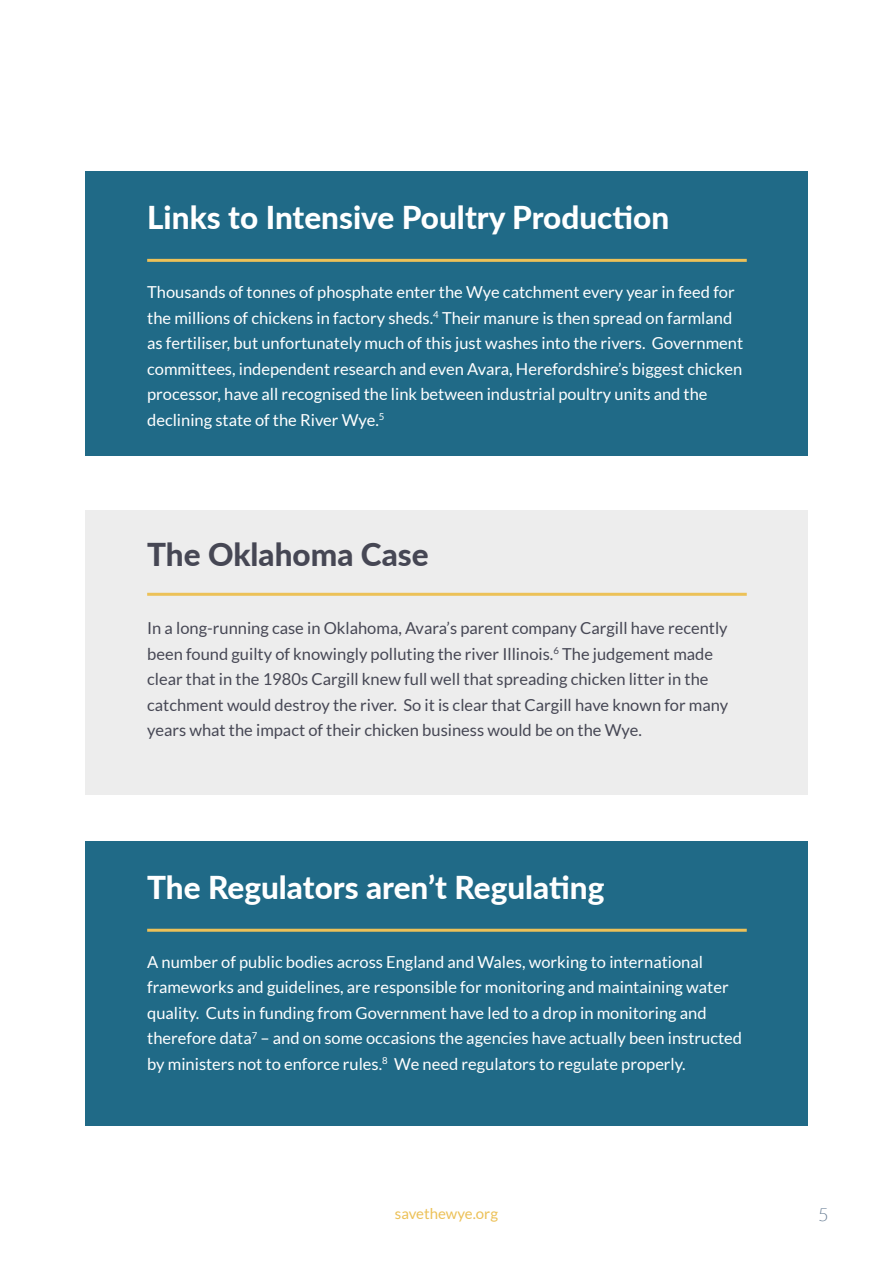
<style>
.page{position:relative;width:893px;height:1263px;background:#fff}
.page>*{position:absolute;margin:0;border:0;box-sizing:border-box;transform-origin:0 0}
.t1{font:800 31.5px "Lato";color:#fff}
.t2{font:800 31.5px "Lato";color:#464754}
.t3{font:300 18px "Lato";color:#677d94}
.t4{font:16.5px/25.5px "Lato";color:#fff}
.t5{font:16.5px/25.5px "Lato";color:#464754}
.t6{font:15px "Lato";color:#ecc158}
</style>
<div class="page">
<div style="left:86px;top:841px;width:722px;height:285px;background:#206a87"></div>
<hr style="left:147px;top:929px;width:600px;height:3px;background:#ecc158">
<div style="left:86px;top:171px;width:722px;height:285px;background:#206a87"></div>
<hr style="left:147px;top:259px;width:600px;height:3px;background:#ecc158">
<div style="left:86px;top:510px;width:722px;height:285px;background:#ededed"></div>
<hr style="left:147px;top:593px;width:600px;height:3px;background:#ecc158">
<h1 class="t1" style="left:147px;top:194px;width:523px">Links to Intensive Poultry Production</h1>
<p class="t4" style="left:147px;top:279px;width:598px">Thousands of tonnes of phosphate enter the Wye catchment every year in feed for the millions of chickens in factory sheds.<sup>4</sup> Their manure is then spread on farmland as fertiliser, but unfortunately much of this just washes into the rivers. Government committees, independent research and even Avara, Herefordshire’s biggest chicken processor, have all recognised the link between industrial poultry units and the declining state of the River Wye.<sup>5</sup></p>
<h1 class="t2" style="left:147px;top:532px;width:283px">The Oklahoma Case</h1>
<p class="t5" style="left:147px;top:615px;width:583px">In a long-running case in Oklahoma, Avara’s parent company Cargill have recently been found guilty of knowingly polluting the river Illinois.<sup>6</sup> The judgement made clear that in the 1980s Cargill knew full well that spreading chicken litter in the catchment would destroy the river. So it is clear that Cargill have known for many years what the impact of their chicken business would be on the Wye.</p>
<h1 class="t1" style="left:147px;top:864px;width:459px">The Regulators aren’t Regulating</h1>
<p class="t4" style="left:147px;top:949px;width:596px">A number of public bodies across England and Wales, working to international frameworks and guidelines, are responsible for monitoring and maintaining water quality. Cuts in funding from Government have led to a drop in monitoring and therefore data<sup>7</sup> – and on some occasions the agencies have actually been instructed by ministers not to enforce rules.<sup>8</sup> We need regulators to regulate properly.</p>
<p class="t6" style="left:395px;top:1205px;width:105px">savethewye.org</p>
<p class="t3" style="left:818px;top:1205px;width:12px">5</p>
</div>
